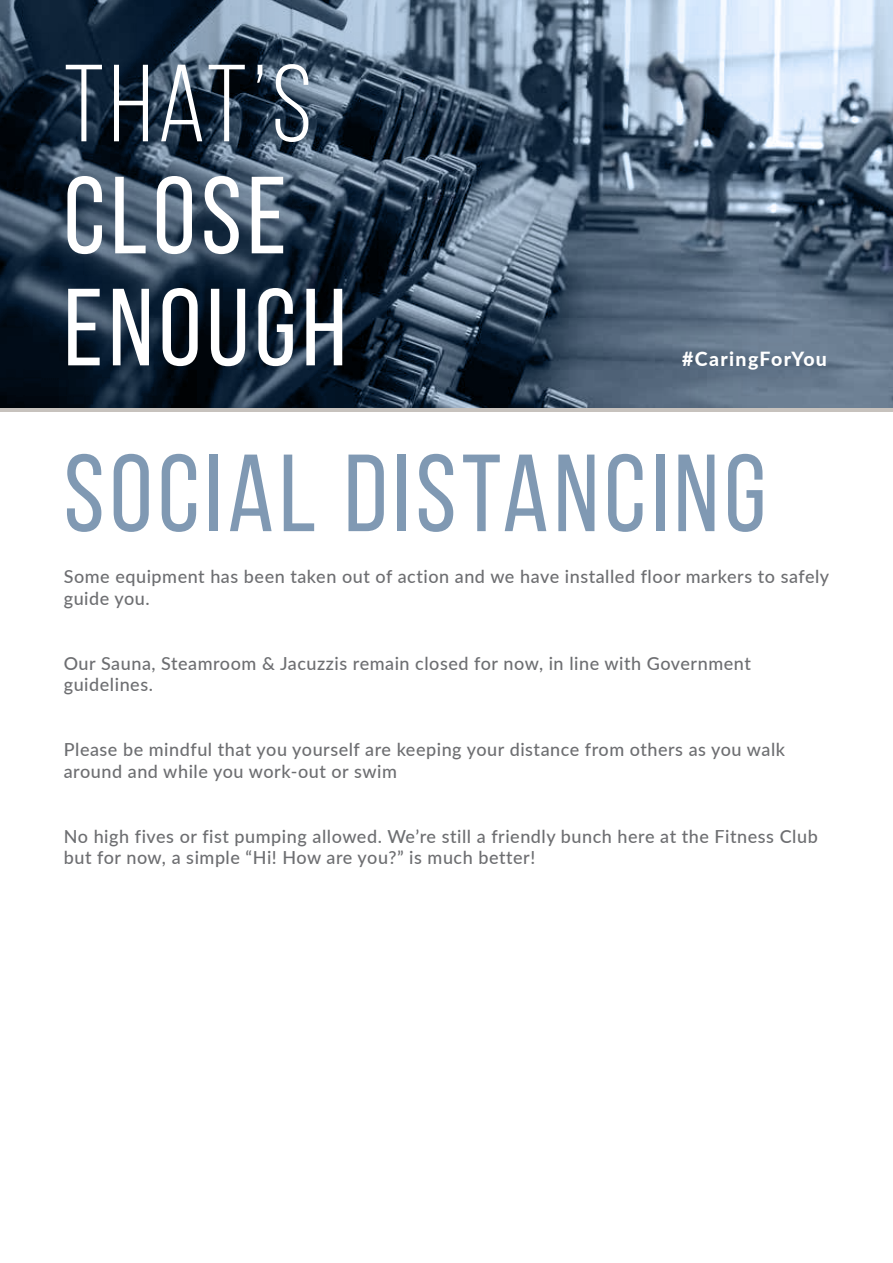
<style>
.page{position:relative;width:893px;height:1263px;background:#fff}
.page>*{position:absolute;margin:0;border:0;box-sizing:border-box;transform-origin:0 0}
.t1{font:109.35px "Bebas Neue";letter-spacing:.05em;color:#8099b3}
.t2{font:109.35px/112.1px "Bebas Neue";letter-spacing:.05em;color:#fff}
.t3{font:109.35px "Bebas Neue";color:#fff}
.t4{font:800 19.5px "Lato";letter-spacing:.07em;color:#fff}
.t5{font:500 18px/21.6px "Lato";letter-spacing:.03em;color:#6d6e71}
</style>
<div class="page">
<svg style="left:0;top:0;width:893px;height:408px;background:#495b6e"></svg>
<hr style="left:0;top:408px;width:893px;height:3px;background:#c7c2bd">
<h1 class="t3" style="left:64px;top:45px;width:250px">That’s</h1>
<h1 class="t2" style="left:64px;top:159px;width:284px">CLOSE<br>ENOUGH</h1>
<p class="t4" style="left:682px;top:344px;width:146px">#CaringForYou</p>
<h1 class="t1" style="left:64px;top:434px;width:704px">SOCIAL DISTANCING</h1>
<p class="t5" style="left:64px;top:565px;width:767px">Some equipment has been taken out of action and we have installed floor markers to safely guide you.</p>
<p class="t5" style="left:64px;top:652px;width:689px">Our Sauna, Steamroom &amp; Jacuzzis remain closed for now, in line with Government guidelines.</p>
<p class="t5" style="left:64px;top:738px;width:723px">Please be mindful that you yourself are keeping your distance from others as you walk around and while you work-out or swim</p>
<p class="t5" style="left:64px;top:824px;width:755px">No high fives or fist pumping allowed. We’re still a friendly bunch here at the Fitness Club but for now, a simple “Hi! How are you?” is much better!</p>
</div>
